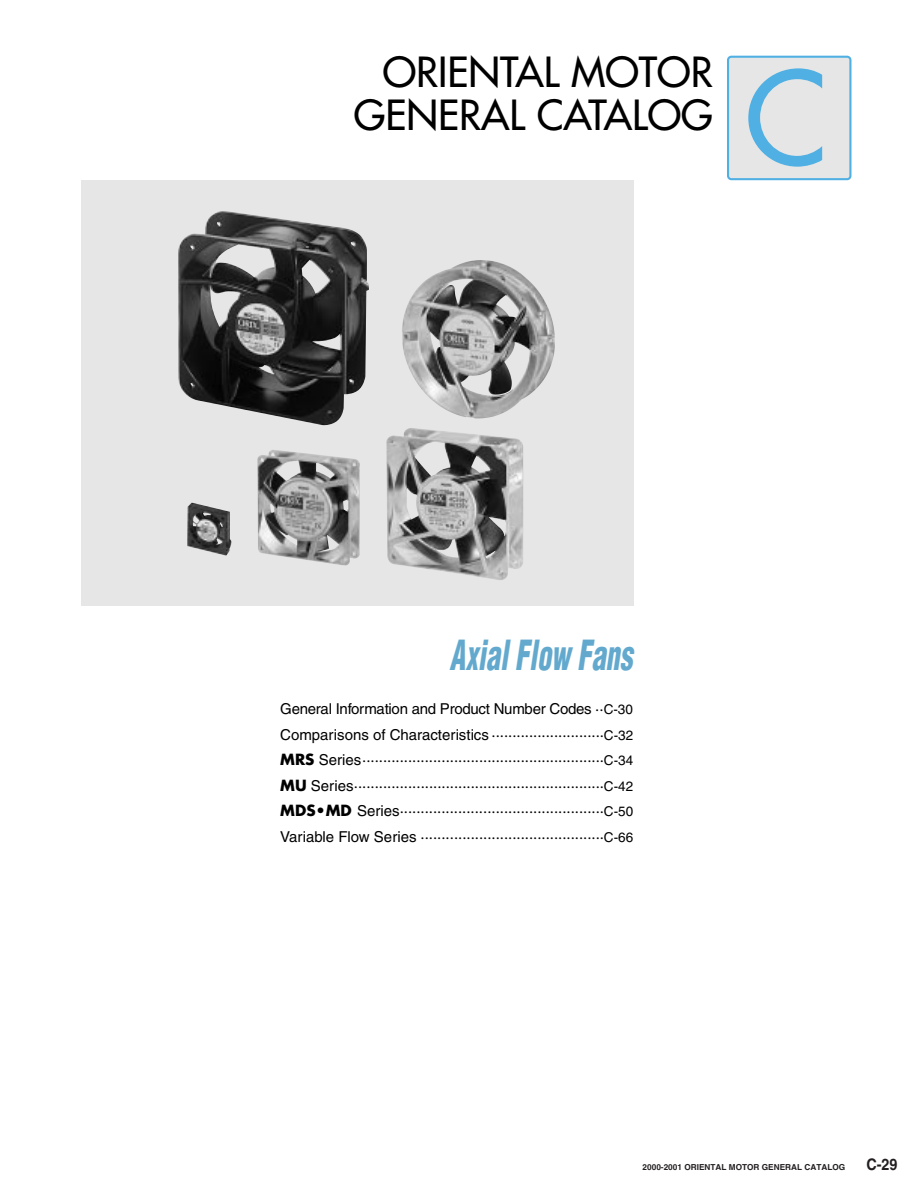
<style>
.page{position:relative;width:918px;height:1190px;background:#fff}
.page>*{position:absolute;margin:0;border:0;box-sizing:border-box;transform-origin:0 0}
.t1{font:italic 900 condensed 40.5px "Helvetica";color:#63a9ce;scale:.7 1}
.t2{font:40.35px/42.5px "Futura";color:#000;text-align:right}
.t3{font:700 15.9px "Helvetica";color:#231f20;scale:.9 1}
.t4{font:15px/25.5px "Helvetica";color:#000;text-align:justify}
.t5{font:700 8.25px "Helvetica";color:#231f20}
.s1{font-size:13.5px}
.s2{font-family:"Futura";font-weight:700}
</style>
<div class="page">
<div style="left:727px;top:56px;width:124px;height:124px;background:#e6e6e6;border:2px solid #50b0e3;border-radius:3px"></div>
<svg style="left:748px;top:68px;width:74px;height:99px"></svg>
<div style="left:81px;top:180px;width:553px;height:425px;background:#e6e6e6"></div>
<img style="left:178px;top:211px;width:191px;height:215px">
<img style="left:430px;top:260px;width:125px;height:136px">
<img style="left:386px;top:428px;width:137px;height:152px">
<img style="left:257px;top:450px;width:103px;height:116px">
<img style="left:187px;top:502px;width:45px;height:53px">
<h2 class="t2" style="left:354px;top:54px;width:360px">ORIENTAL MOTOR<br>GENERAL CATALOG</h2>
<h1 class="t1" style="left:450px;top:639px;width:271px">AxialFlow Fans</h1>
<p class="t4" style="left:280px;top:696px;width:354px">General Information and Product Number Codes ··<span class="s1">C-30<br></span>Comparisons of Characteristics ···························<span class="s1">C-32<br></span><span class="s2">MRS</span> Series··························································<span class="s1">C-34<br></span><span class="s2">MU</span> Series····························································<span class="s1">C-42<br></span><span class="s2">MDS•MD</span> Series·················································<span class="s1">C-50<br></span>Variable Flow Series ············································<span class="s1">C-66</span></p>
<p class="t5" style="left:643px;top:1162px;width:204px">2000-2001 ORIENTAL MOTOR GENERAL CATALOG</p>
<p class="t3" style="left:867px;top:1154px;width:36px">C-29</p>
</div>
